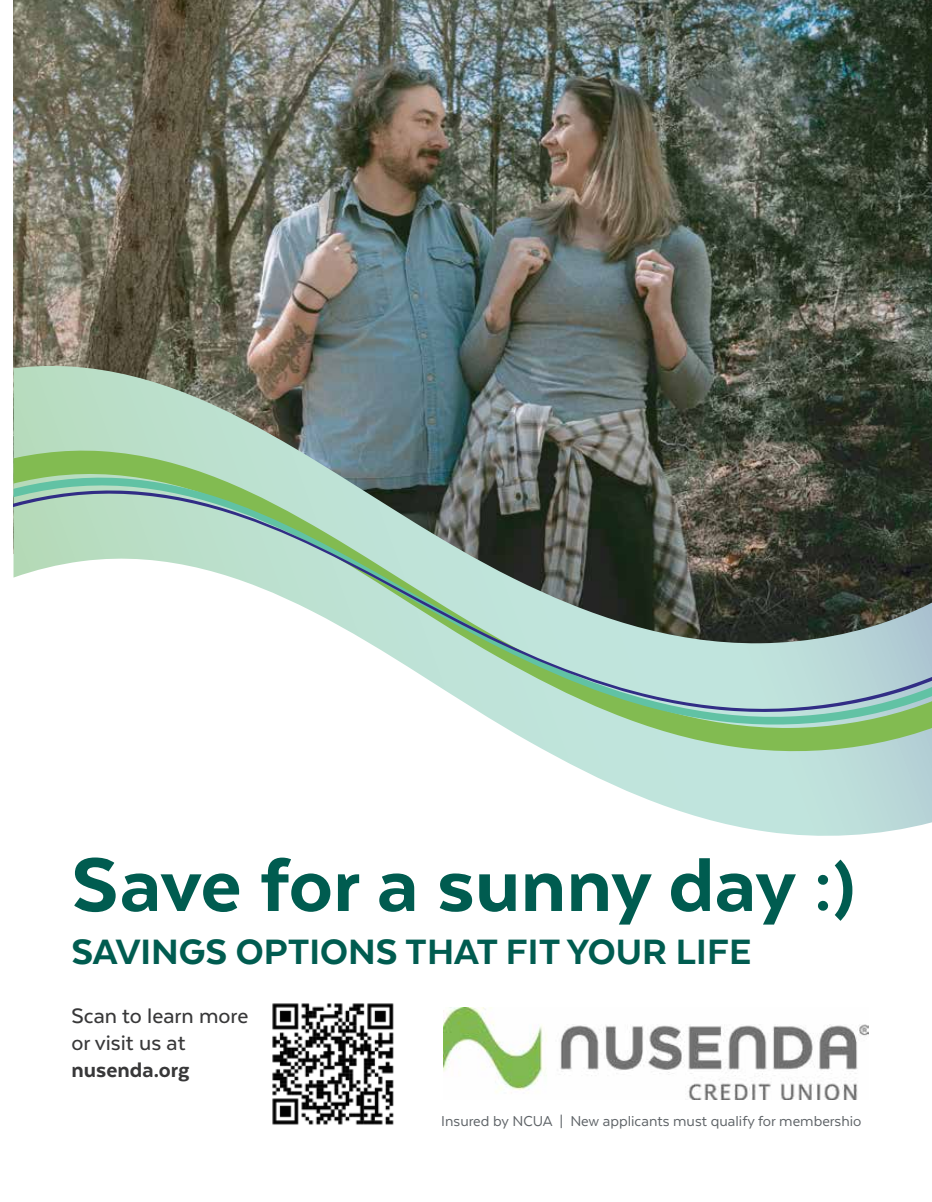
<style>
.page{position:relative;width:932px;height:1202px;background:#fff}
.page>*{position:absolute;margin:0;border:0;box-sizing:border-box;transform-origin:0 0}
.t1{font:800 87.15px "Texta";color:#005c50}
.t2{font:800 40.65px "Texta";color:#005c50}
.t3{font:500 24px/27px "Texta";color:#383839}
.t4{font:800 24px "Texta";color:#383839}
.t5{font:16.5px "Texta";color:#5e6367}
.s1{font-size:72.15px}
</style>
<div class="page">
<img style="left:443px;top:1007px;width:425px;height:92px">
<img style="left:272px;top:1003px;width:122px;height:122px">
<img style="left:14px;top:0;width:918px;height:336px">
<svg style="left:575px;top:766px;width:357px;height:70px"></svg>
<svg style="left:14px;top:336px;width:918px;height:430px"></svg>
<svg style="left:14px;top:346px;width:918px;height:410px"></svg>
<h1 class="t1" style="left:72px;top:839px;width:784px">Save for a sunny day :<span class="s1">)</span></h1>
<h2 class="t2" style="left:72px;top:930px;width:681px">SAVINGS OPTIONS THAT FIT YOUR LIFE</h2>
<h3 class="t3" style="left:72px;top:1001px;width:178px">Scan to learn more or visit us at</h3>
<h3 class="t4" style="left:72px;top:1057px;width:119px">nusenda.org</h3>
<p class="t5" style="left:441px;top:1112px;width:421px">Insured by NCUA | New applicants must qualify for membershio</p>
</div>
